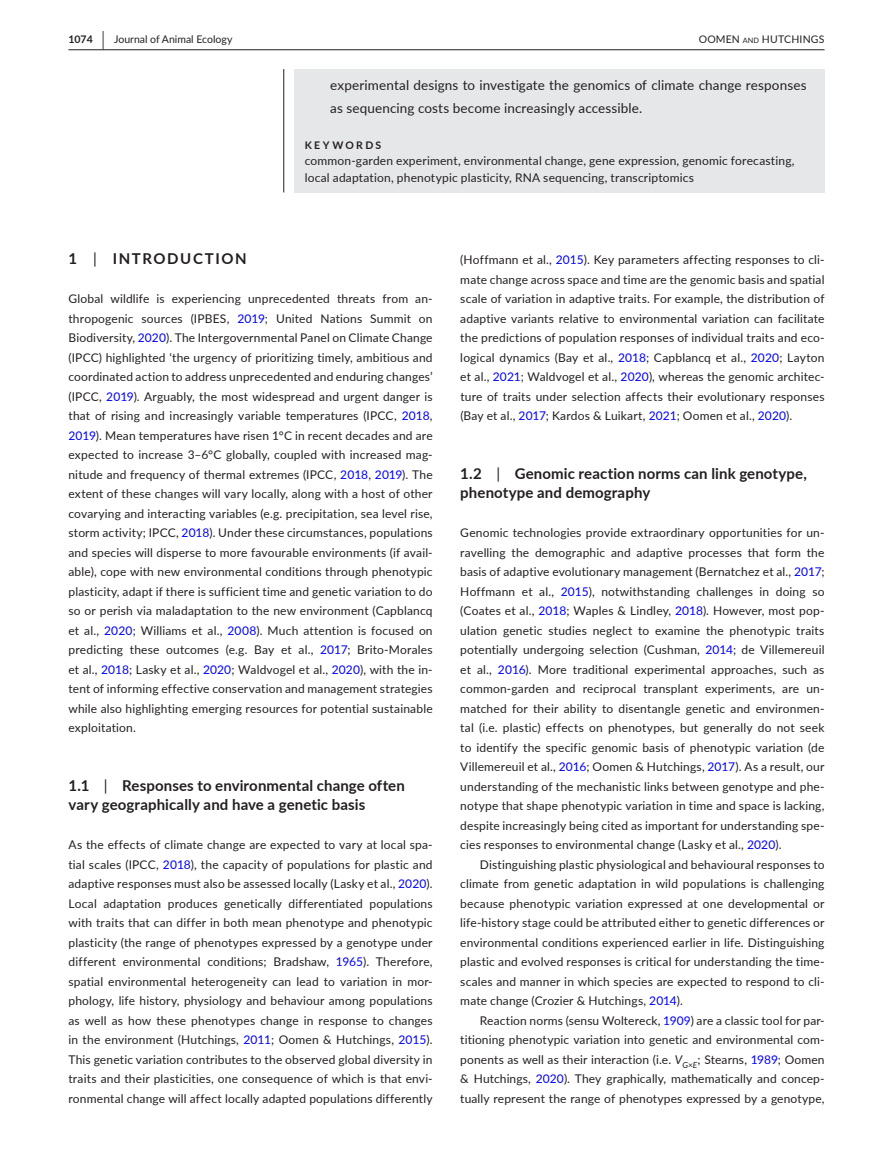
<style>
.page{position:relative;width:893px;height:1174px;background:#fff}
.page>*{position:absolute;margin:0;border:0;box-sizing:border-box;transform-origin:0 0}
.t1{font:700 15px/19.5px "Lato";letter-spacing:.01em;color:#231f20}
.t2{font:700 15px "Lato";letter-spacing:.105em;color:#231f20}
.t3{font:13.5px/22.5px "Lato";letter-spacing:.01em;color:#231f20}
.t4{font:12px/19.5px "Lato";letter-spacing:.015em;color:#231f20;text-align:justify}
.t5{font:10.5px "Lato";color:#231f20}
.t6{font:10.5px "Lato";letter-spacing:.015em;color:#231f20}
.t7{font:700 10.5px "Lato";letter-spacing:.215em;color:#231f20}
.s1{font-size:19.5px}
.s2{font-size:7.35px}
.s3{font-weight:400}
.s4{color:#00f}
.s5{font-style:italic}
</style>
<div class="page">
<hr style="left:68px;top:49px;width:756px;height:1px;background:#231f20">
<div style="left:294px;top:69px;width:530px;height:123px;background:#e6e7e9"></div>
<hr style="left:283px;top:69px;width:1px;height:123px;background:#231f20">
<p class="t7" style="left:68px;top:31px;width:37px">1074 <span class="s1">|</span></p>
<p class="t5" style="left:114px;top:31px;width:120px">Journal of Animal Ecology</p>
<p class="t6" style="left:699px;top:31px;width:127px">OOMEN <span class="s2">an d</span> HUTCHINGS</p>
<p class="t3" style="left:330px;top:74px;width:478px">experimental designs to investigate the genomics of climate change responses as sequencing costs become increasingly accessible.</p>
<p class="t7" style="left:305px;top:137px;width:78px">KEYWORDS</p>
<p class="t4" style="left:305px;top:152px;width:491px;line-height:16.5px">common-garden experiment, environmental change, gene expression, genomic forecasting, local adaptation, phenotypic plasticity, RNA sequencing, transcriptomics</p>
<p class="t2" style="left:68px;top:248px;width:180px">1 <span class="s3">|</span> INTRODUCTION</p>
<p class="t4" style="left:68px;top:288px;width:366px">Global wildlife is experiencing unprecedented threats from an&shy;thropogenic sources (IPBES, <span class="s4">2019</span>; United Nations Summit on Biodiversity, <span class="s4">2020</span>). The Intergovernmental Panel on Climate Change (IPCC) highlighted ‘the urgency of prioritizing timely, ambitious and coordinated action to address unprecedented and enduring changes’ (IPCC, <span class="s4">2019</span>). Arguably, the most widespread and urgent danger is that of rising and increasingly variable temperatures (IPCC, <span class="s4">2018</span>, <span class="s4">2019</span>). Mean temperatures have risen 1°C in recent decades and are expected to increase 3–6°C globally, coupled with increased mag&shy;nitude and frequency of thermal extremes (IPCC, <span class="s4">2018</span>, <span class="s4">2019</span>). The extent of these changes will vary locally, along with a host of other covarying and interacting variables (e.g. precipitation, sea level rise, storm activity; IPCC, <span class="s4">2018</span>). Under these circumstances, populations and species will disperse to more favourable environments (if avail&shy;able), cope with new environmental conditions through phenotypic plasticity, adapt if there is sufficient time and genetic variation to do so or perish via maladaptation to the new environment (Capblancq et al., <span class="s4">2020</span>; Williams et al., <span class="s4">2008</span>). Much attention is focused on predicting these outcomes (e.g. Bay et al., <span class="s4">2017</span>; Brito-Morales et al., <span class="s4">2018</span>; Lasky et al., <span class="s4">2020</span>; Waldvogel et al., <span class="s4">2020</span>), with the in&shy;tent of informing effective conservation and management strategies while also highlighting emerging resources for potential sustainable exploitation.</p>
<p class="t1" style="left:68px;top:775px;width:338px">1.1 <span class="s3">|</span> Responses to environmental change often vary geographically and have a genetic basis</p>
<p class="t4" style="left:68px;top:834px;width:366px">As the effects of climate change are expected to vary at local spa&shy;tial scales (IPCC, <span class="s4">2018</span>), the capacity of populations for plastic and adaptive responses must also be assessed locally (Lasky et al., <span class="s4">2020</span>).<br>Local adaptation produces genetically differentiated populations with traits that can differ in both mean phenotype and phenotypic plasticity (the range of phenotypes expressed by a genotype under different environmental conditions; Bradshaw, <span class="s4">1965</span>). Therefore, spatial environmental heterogeneity can lead to variation in mor&shy;phology, life history, physiology and behaviour among populations as well as how these phenotypes change in response to changes in the environment (Hutchings, <span class="s4">2011</span>; Oomen &amp; Hutchings, <span class="s4">2015</span>).<br>This genetic variation contributes to the observed global diversity in traits and their plasticities, one consequence of which is that envi&shy;ronmental change will affect locally adapted populations differently</p>
<p class="t4" style="left:460px;top:249px;width:366px">(Hoffmann et al., <span class="s4">2015</span>). Key parameters affecting responses to cli&shy;mate change across space and time are the genomic basis and spatial scale of variation in adaptive traits. For example, the distribution of adaptive variants relative to environmental variation can facilitate the predictions of population responses of individual traits and eco&shy;logical dynamics (Bay et al., <span class="s4">2018</span>; Capblancq et al., <span class="s4">2020</span>; Layton et al., <span class="s4">2021</span>; Waldvogel et al., <span class="s4">2020</span>), whereas the genomic architec&shy;ture of traits under selection affects their evolutionary responses (Bay et al., <span class="s4">2017</span>; Kardos &amp; Luikart, <span class="s4">2021</span>; Oomen et al., <span class="s4">2020</span>).</p>
<p class="t1" style="left:460px;top:463px;width:348px">1.2 <span class="s3">|</span> Genomic reaction norms can link genotype, phenotype and demography</p>
<p class="t4" style="left:460px;top:522px;width:366px">Genomic technologies provide extraordinary opportunities for un&shy;ravelling the demographic and adaptive processes that form the basis of adaptive evolutionary management (Bernatchez et al., <span class="s4">2017</span>; Hoffmann et al., <span class="s4">2015</span>), notwithstanding challenges in doing so (Coates et al., <span class="s4">2018</span>; Waples &amp; Lindley, <span class="s4">2018</span>). However, most pop&shy;ulation genetic studies neglect to examine the phenotypic traits potentially undergoing selection (Cushman, <span class="s4">2014</span>; de Villemereuil et al., <span class="s4">2016</span>). More traditional experimental approaches, such as common-garden and reciprocal transplant experiments, are un&shy;matched for their ability to disentangle genetic and environmen&shy;tal (i.e. plastic) effects on phenotypes, but generally do not seek to identify the specific genomic basis of phenotypic variation (de Villemereuil et al., <span class="s4">2016</span>; Oomen &amp; Hutchings, <span class="s4">2017</span>). As a result, our understanding of the mechanistic links between genotype and phe&shy;notype that shape phenotypic variation in time and space is lacking, despite increasingly being cited as important for understanding spe&shy;cies responses to environmental change (Lasky et al., <span class="s4">2020</span>).</p>
<p class="t4" style="left:460px;top:854px;width:366px;text-indent:20px">Distinguishing plastic physiological and behavioural responses to climate from genetic adaptation in wild populations is challenging because phenotypic variation expressed at one developmental or life-history stage could be attributed either to genetic differences or environmental conditions experienced earlier in life. Distinguishing plastic and evolved responses is critical for understanding the time&shy;scales and manner in which species are expected to respond to cli&shy;mate change (Crozier &amp; Hutchings, <span class="s4">2014</span>).</p>
<p class="t4" style="left:460px;top:1010px;width:366px;text-indent:20px">Reaction norms (sensu Woltereck, <span class="s4">1909</span>) are a classic tool for par&shy;titioning phenotypic variation into genetic and environmental com&shy;ponents as well as their interaction (i.e. <span class="s5">V</span><sub>G</sub><sub>×</sub><sub>E</sub>; Stearns, <span class="s4">1989</span>; Oomen &amp; Hutchings, <span class="s4">2020</span>). They graphically, mathematically and concep&shy;tually represent the range of phenotypes expressed by a genotype,</p>
</div>
